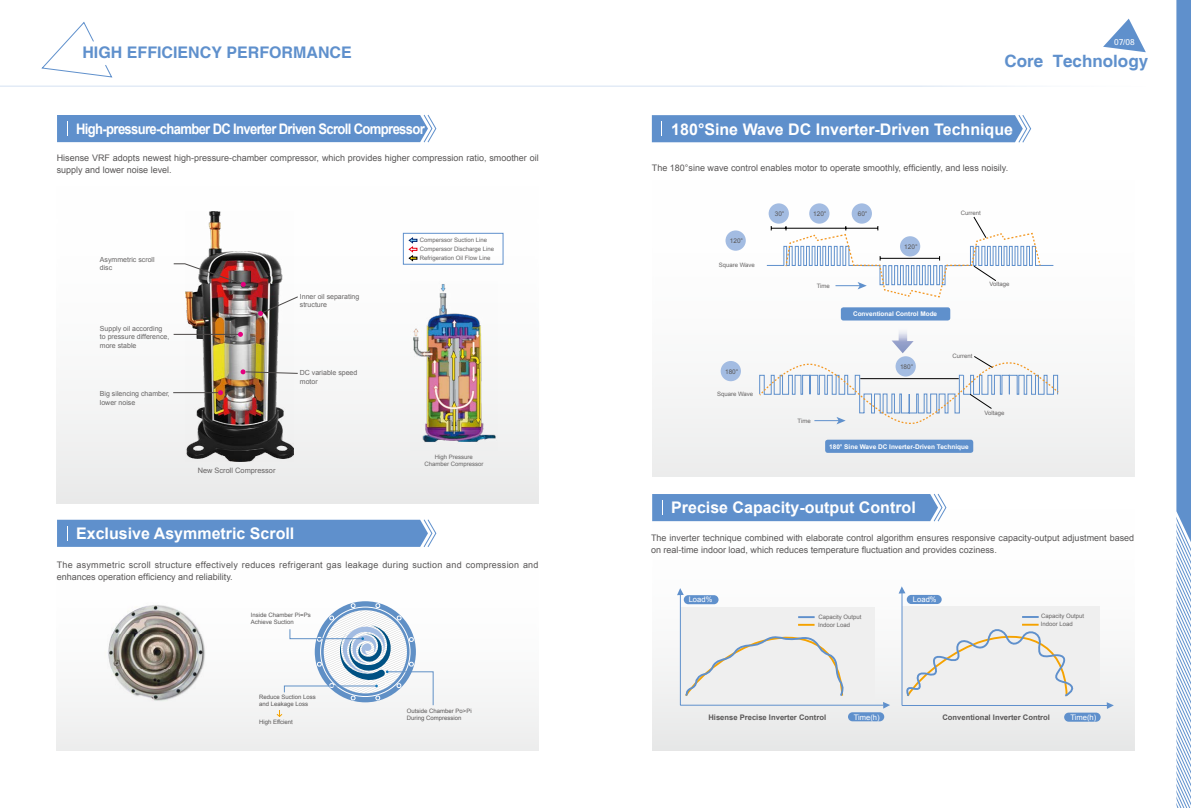
<style>
.page{position:relative;width:1191px;height:808px;background:#fff}
.page>*{position:absolute;margin:0;border:0;box-sizing:border-box;transform-origin:0 0}
.t1{font:700 17px "Helvetica";color:#5f90cc}
.t2{font:700 16px "Arial";color:#fff}
.t3{font:700 16px "Helvetica";color:#5f90cc}
.t4{font:700 14.5px "Arial";letter-spacing:-.05em;color:#fff;scale:.9 1}
.t5{font:9px/12px "Arial";color:#595757}
.t6{font:9px/12px "Arial";letter-spacing:.03em;color:#595757}
.t7{font:8px "Kartika";color:#fff}
.t8{font:700 7.6px "Arial";color:#595757}
.t9{font:7.6px "Arial";color:#fff}
.t10{font:7.4px "Arial";color:#666464}
.t11{font:7px/8.4px "Arial";color:#666464}
.t12{font:700 6.4px "Arial";color:#fff}
.t13{font:6.4px "Arial";color:#595757}
.t14{font:6px/9px "Arial";color:#666464}
.t15{font:6px/7.2px "Arial";color:#595757}
</style>
<div class="page">
<svg style="left:1103px;top:19px;width:42px;height:33px"></svg>
<svg style="left:1176px;top:0;width:15px;height:808px;background:#8cafda"></svg>
<hr style="left:0;top:86px;width:1191px;height:1px;background:#5f90cc">
<div style="left:57px;top:562px;width:482px;height:189px;background:linear-gradient(to right,#f7f7f7,#f8f8f8)"></div>
<div style="left:57px;top:186px;width:482px;height:317px;background:linear-gradient(to right,#f6f6f6,#f5f6f7)"></div>
<img style="left:186px;top:211px;width:107px;height:251px">
<svg style="left:57px;top:114px;width:380px;height:29px;background:#6d9ad0"></svg>
<svg style="left:57px;top:519px;width:380px;height:28px;background:#6896cf"></svg>
<svg style="left:173px;top:263px;width:73px;height:24px"></svg>
<hr style="left:174px;top:334px;width:66px;height:1px;background:#4c4948">
<svg style="left:238px;top:332px;width:5px;height:5px"></svg>
<hr style="left:173px;top:392px;width:47px;height:1px;background:#4c4948">
<svg style="left:218px;top:390px;width:5px;height:5px"></svg>
<img style="left:104px;top:599px;width:102px;height:105px">
<svg style="left:41px;top:22px;width:72px;height:56px"></svg>
<svg style="left:652px;top:115px;width:379px;height:28px;background:#6896ce"></svg>
<div style="left:652px;top:180px;width:482px;height:296px;background:linear-gradient(to right,#f7f7f8,#f7f7f8)"></div>
<div style="left:768px;top:203px;width:21px;height:21px;background:#a3bce2;border-radius:50%"></div>
<div style="left:725px;top:230px;width:21px;height:21px;background:#a3bce2;border-radius:50%"></div>
<div style="left:809px;top:203px;width:20px;height:21px;background:#a3bce2;border-radius:50%"></div>
<div style="left:851px;top:203px;width:21px;height:21px;background:#a3bce2;border-radius:50%"></div>
<svg style="left:766px;top:216px;width:288px;height:82px"></svg>
<div style="left:720px;top:361px;width:21px;height:20px;background:#a3bce2;border-radius:50%"></div>
<svg style="left:758px;top:356px;width:301px;height:69px"></svg>
<hr style="left:860px;top:378px;width:98px;height:1px;background:#000">
<div style="left:895px;top:356px;width:20px;height:20px;background:#a3bce2;border-radius:50%"></div>
<img style="left:891px;top:327px;width:22px;height:26px">
<div style="left:841px;top:307px;width:109px;height:13px;background:#5f90cc;border-radius:3px"></div>
<div style="left:825px;top:440px;width:148px;height:13px;background:#5f90cc;border-radius:3px"></div>
<svg style="left:258px;top:296px;width:40px;height:20px"></svg>
<svg style="left:241px;top:369px;width:57px;height:5px"></svg>
<svg style="left:409px;top:238px;width:8px;height:23px"></svg>
<div style="left:403px;top:233px;width:100px;height:31px;border:1px solid #5f90cc"></div>
<img style="left:410px;top:281px;width:87px;height:170px">
<svg style="left:275px;top:603px;width:158px;height:115px"></svg>
<div style="left:652px;top:494px;width:294px;height:15px;background:#5f90cc"></div>
<svg style="left:652px;top:509px;width:482px;height:242px"></svg>
<svg style="left:1106px;top:702px;width:7px;height:7px"></svg>
<div style="left:1064px;top:713px;width:36px;height:9px;background:#5f90cc;border-radius:5px"></div>
<div style="left:906px;top:595px;width:35px;height:9px;background:#5f90cc;border-radius:5px"></div>
<div style="left:902px;top:606px;width:197px;height:99px;background:#efefef"></div>
<svg style="left:898px;top:586px;width:7px;height:7px"></svg>
<hr style="left:901px;top:591px;width:1px;height:114px;background:#5f90cc">
<hr style="left:902px;top:705px;width:206px;height:1px;background:#5f90cc">
<svg style="left:906px;top:616px;width:168px;height:81px"></svg>
<div style="left:680px;top:607px;width:194px;height:98px;background:#efefef"></div>
<div style="left:848px;top:712px;width:36px;height:9px;background:#5f90cc;border-radius:5px"></div>
<svg style="left:677px;top:588px;width:7px;height:7px"></svg>
<svg style="left:883px;top:702px;width:7px;height:7px"></svg>
<hr style="left:680px;top:593px;width:1px;height:112px;background:#5f90cc">
<hr style="left:680px;top:705px;width:203px;height:1px;background:#5f90cc">
<div style="left:684px;top:595px;width:34px;height:9px;background:#5f90cc;border-radius:5px"></div>
<svg style="left:685px;top:616px;width:159px;height:80px"></svg>
<h2 class="t3" style="left:82px;top:42px;width:271px">HIGH EFFICIENCY PERFORMANCE</h2>
<h3 class="t4" style="left:76px;top:119px;width:389px">High-pressure-chamber DC Inverter Driven Scroll Compressor</h3>
<p class="t5" style="left:57px;top:152px;width:483px">Hisense VRF adopts newest high-pressure-chamber compressor, which provides higher compression ratio, smoother oil supply and lower noise level.</p>
<p class="t11" style="left:100px;top:255px;width:56px">Asymmetric scroll disc</p>
<p class="t11" style="left:100px;top:324px;width:71px">Supply oil according to pressure difference, more stable</p>
<p class="t11" style="left:100px;top:390px;width:72px">Big silencing chamber, lower noise</p>
<p class="t11" style="left:300px;top:292px;width:61px">Inner oil separating structure</p>
<p class="t11" style="left:300px;top:369px;width:59px">DC variable speed motor</p>
<p class="t10" style="left:198px;top:465px;width:79px">New Scroll Compressor</p>
<h2 class="t2" style="left:76px;top:523px;width:220px">Exclusive Asymmetric Scroll</h2>
<p class="t14" style="left:420px;top:235px;width:76px">Comperssor Suction Line<br>Comperssor Discharge Line<br>Refrigeration Oil Flow Line</p>
<p class="t14" style="left:424px;top:453px;width:61px;line-height:7.2px;text-align:center">High Pressure<br>Chamber Compressor</p>
<p class="t6" style="left:57px;top:559px;width:483px">The asymmetric scroll structure effectively reduces refrigerant gas leakage during suction and compression and enhances operation efficiency and reliability.</p>
<p class="t15" style="left:251px;top:611px;width:61px">Inside Chamber Pi=Ps<br>Achieve Suction</p>
<p class="t15" style="left:259px;top:693px;width:58px">Reduce Suction Loss and Leakage Loss</p>
<p class="t15" style="left:259px;top:718px;width:35px">High Effcient</p>
<p class="t15" style="left:407px;top:707px;width:66px">Outside Chamber Po&gt;Pi<br>During Compression</p>
<p class="t7" style="left:1114px;top:37px;width:22px">07/08</p>
<h1 class="t1" style="left:1004px;top:51px;width:145px">Core Technology</h1>
<h2 class="t2" style="left:671px;top:118px;width:343px">180°Sine Wave DC Inverter-Driven Technique</h2>
<p class="t5" style="left:652px;top:162px;width:358px">The 180°sine wave control enables motor to operate smoothly, efficiently, and less noisily.</p>
<p class="t13" style="left:774px;top:210px;width:11px">30°</p>
<p class="t13" style="left:813px;top:210px;width:15px">120°</p>
<p class="t13" style="left:730px;top:237px;width:15px">120°</p>
<p class="t13" style="left:904px;top:242px;width:15px">120°</p>
<p class="t14" style="left:719px;top:261px;width:38px">Square Wave</p>
<p class="t14" style="left:960px;top:209px;width:22px">Current</p>
<p class="t13" style="left:857px;top:210px;width:11px">60°</p>
<p class="t13" style="left:725px;top:368px;width:15px">180°</p>
<p class="t14" style="left:717px;top:389px;width:38px">Square Wave</p>
<p class="t14" style="left:817px;top:282px;width:15px">Time</p>
<p class="t12" style="left:853px;top:309px;width:86px">Conventional Control Mode</p>
<p class="t13" style="left:900px;top:363px;width:15px">180°</p>
<p class="t14" style="left:952px;top:352px;width:22px">Current</p>
<p class="t14" style="left:989px;top:280px;width:22px">Voltage</p>
<p class="t14" style="left:797px;top:416px;width:15px">Time</p>
<p class="t12" style="left:829px;top:442px;width:141px">180° Sine Wave DC Inverter-Driven Technique</p>
<p class="t14" style="left:984px;top:409px;width:22px">Voltage</p>
<h2 class="t2" style="left:671px;top:497px;width:246px">Precise Capacity-output Control</h2>
<p class="t5" style="left:651px;top:532px;width:485px">The inverter technique combined with elaborate control algorithm ensures responsive capacity-output adjustment based on real-time indoor load, which reduces temperature fluctuation and provides coziness.</p>
<p class="t9" style="left:688px;top:595px;width:25px">Load%</p>
<p class="t14" style="left:818px;top:612px;width:45px">Capacity Output</p>
<p class="t14" style="left:818px;top:620px;width:34px">Indoor Load</p>
<p class="t9" style="left:913px;top:595px;width:25px">Load%</p>
<p class="t14" style="left:1041px;top:612px;width:45px;line-height:7.6px">Capacity Output<br>Indoor Load</p>
<p class="t8" style="left:708px;top:712px;width:119px">Hisense Precise Inverter Control</p>
<p class="t9" style="left:853px;top:712px;width:27px">Time(h)</p>
<p class="t8" style="left:942px;top:712px;width:109px">Conventional Inverter Control</p>
<p class="t9" style="left:1070px;top:712px;width:27px">Time(h)</p>
</div>
